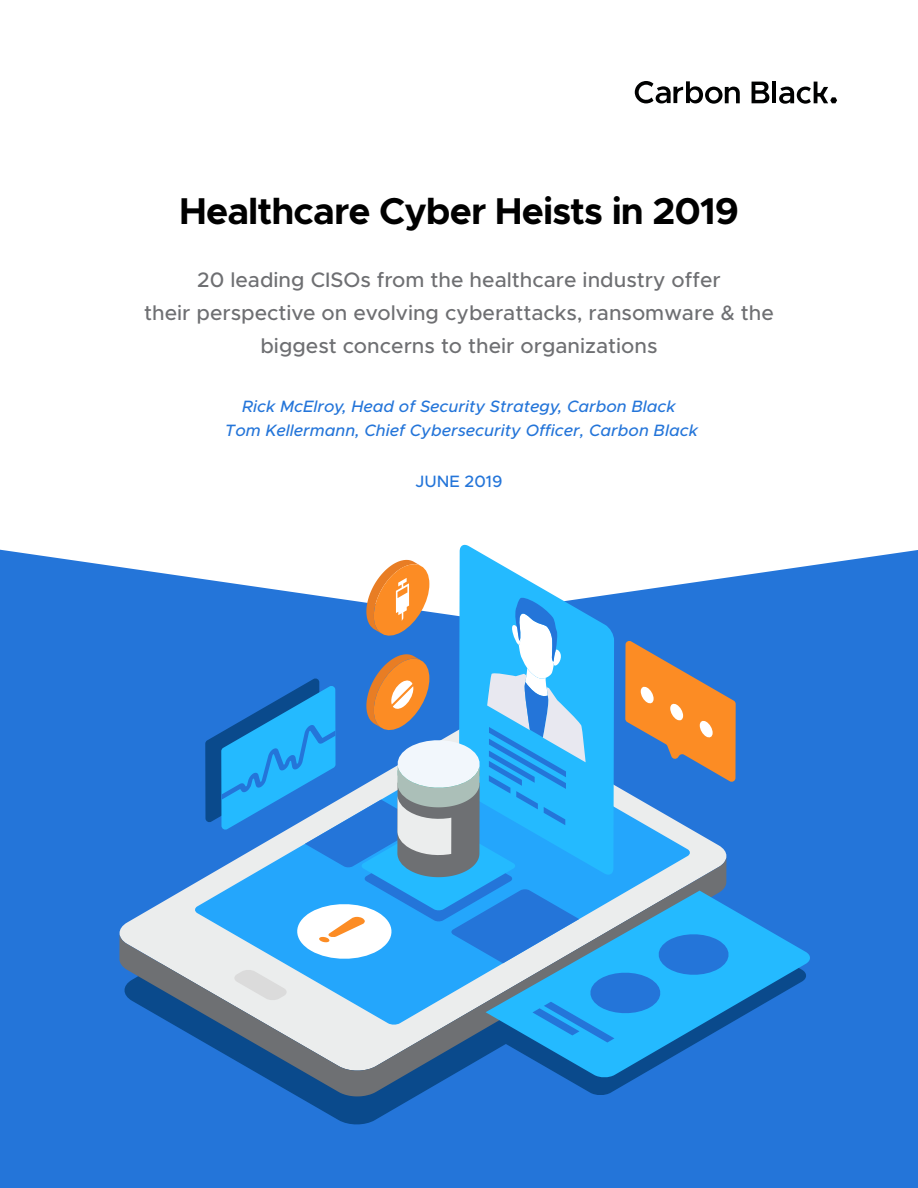
<style>
.page{position:relative;width:918px;height:1188px;background:#fff}
.page>*{position:absolute;margin:0;border:0;box-sizing:border-box;transform-origin:0 0}
.t1{font:700 37.5px "Metropolis";letter-spacing:-.025em;color:#000}
.t2{font:500 21px/33px "Metropolis";color:#6e6f72;text-align:center}
.t3{font:italic 500 16.5px/24px "Metropolis";color:#2475d9;text-align:center}
.t4{font:500 16.5px "Metropolis";color:#2475d9}
</style>
<div class="page">
<div style="left:0;top:32px;width:918px;height:1156px;background:#2475d9"></div>
<div style="left:0;top:32px;width:918px;height:548px;background:#fff"></div>
<svg style="left:779px;top:82px;width:58px;height:22px"></svg>
<hr style="left:772px;top:82px;width:4px;height:21px;background:#000101">
<svg style="left:752px;top:82px;width:17px;height:21px"></svg>
<svg style="left:635px;top:81px;width:105px;height:23px;background:#a0a1a1"></svg>
<svg style="left:297px;top:1096px;width:119px;height:29px;fill:#0a4a8c"></svg>
<svg style="left:119px;top:883px;width:517px;height:213px"></svg>
<svg style="left:194px;top:877px;width:11px;height:148px;background:#b0c1cf"></svg>
<svg style="left:459px;top:543px;width:155px;height:16px;background:#e7f7ff"></svg>
<svg style="left:486px;top:912px;width:324px;height:166px"></svg>
<svg style="left:205px;top:559px;width:531px;height:484px"></svg>
<h1 class="t1" style="left:179px;top:188px;width:561px">Healthcare Cyber Heists in 2019</h1>
<p class="t2" style="left:144px;top:263px;width:631px">20 leading CISOs from the healthcare industry offer<br>their perspective on evolving cyberattacks, ransomware &amp; the biggest concerns to their organizations</p>
<p class="t3" style="left:225px;top:394px;width:474px">Rick McElroy, Head of Security Strategy, Carbon Black<br>Tom Kellermann, Chief Cybersecurity Officer, Carbon Black</p>
<p class="t4" style="left:415px;top:471px;width:89px">JUNE 2019</p>
</div>
